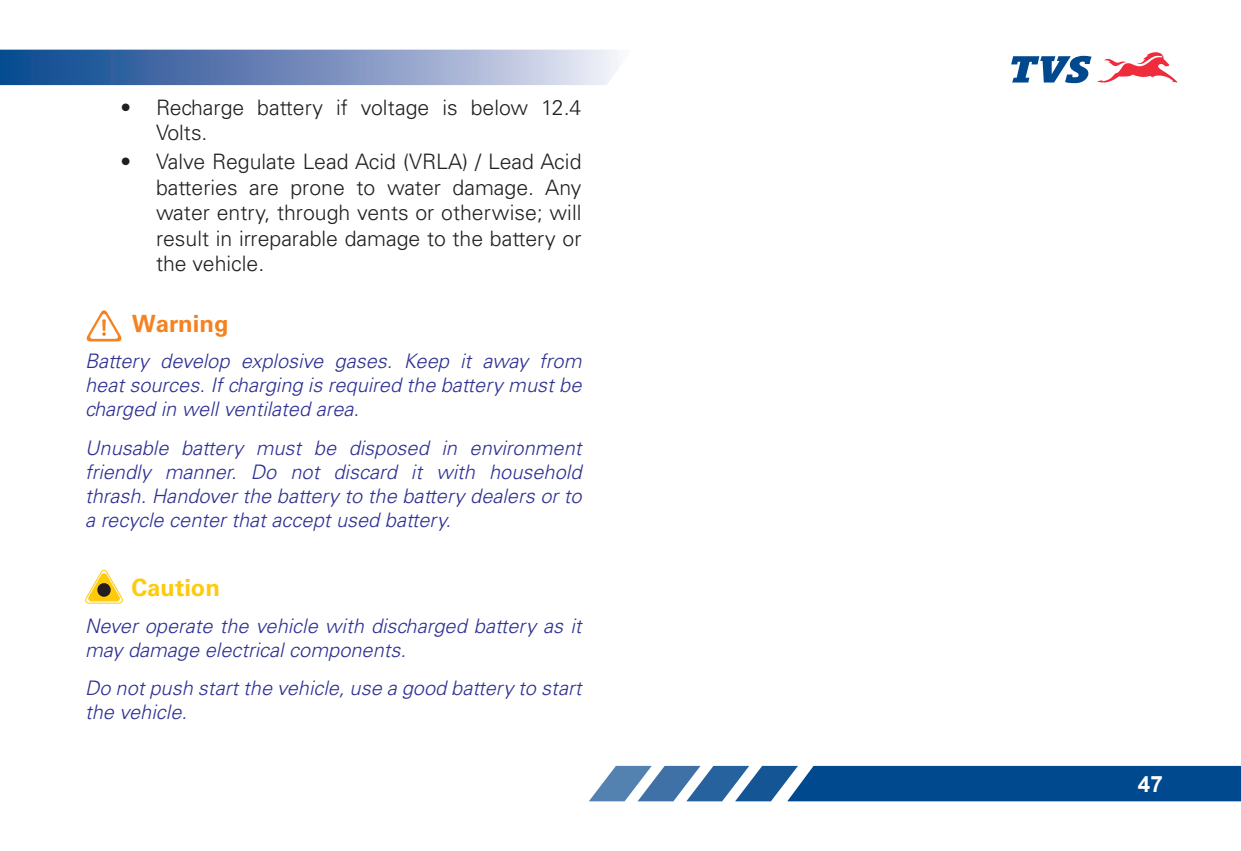
<style>
.page{position:relative;width:1241px;height:851px;background:#fff}
.page>*{position:absolute;margin:0;border:0;box-sizing:border-box;transform-origin:0 0}
.t1{font:300 23.75px "Univers";color:#feca0a}
.t2{font:300 23.75px "Univers";color:#f58220}
.t3{font:700 22.5px "Arial";color:#fff}
.t4{font:300 21.25px/25.5px "Univers LT Std";color:#231f20}
.Paragraph_Style_2{font:italic 300 20px/24px "Univers LT Std";color:#2e3092}
</style>
<div class="page">
<svg style="left:1011px;top:52px;width:165px;height:32px"></svg>
<svg style="left:0;top:50px;width:618px;height:35px;background:#7691be"></svg>
<svg style="left:589px;top:765px;width:651px;height:36px;background:#2c67a0"></svg>
<svg style="left:85px;top:569px;width:38px;height:34px"></svg>
<div style="left:97px;top:583px;width:14px;height:13px;background:#231f20;border-radius:50%"></div>
<svg style="left:86px;top:310px;width:36px;height:31px"></svg>
<p class="t4" style="left:156px;top:94px;width:427px;text-indent:-35px">• Recharge battery if voltage is below 12.4<br>Volts.</p>
<p class="t4" style="left:156px;top:149px;width:427px;text-align:justify;text-indent:-35px">• Valve Regulate Lead Acid (VRLA) / Lead Acid batteries are prone to water damage. Any water entry, through vents or otherwise; will result in irreparable damage to the battery or the vehicle.</p>
<p class="t2" style="left:132px;top:315px;width:98px">Warning</p>
<p class="Paragraph_Style_2" style="left:85px;top:349px;width:498px;text-align:justify">Battery develop explosive gases. Keep it away from heat sources. If charging is required the battery must be charged in well ventilated area.</p>
<p class="Paragraph_Style_2" style="left:85px;top:436px;width:498px;text-align:justify">Unusable battery must be disposed in environment friendly manner. Do not discard it with household thrash. Handover the battery to the battery dealers or to a recycle center that accept used battery.</p>
<p class="t1" style="left:131px;top:578px;width:90px">Caution</p>
<p class="Paragraph_Style_2" style="left:85px;top:614px;width:498px">Never operate the vehicle with discharged battery as it may damage electrical components.</p>
<p class="Paragraph_Style_2" style="left:85px;top:676px;width:498px">Do not push start the vehicle, use a good battery to start the vehicle.</p>
<p class="t3" style="left:1137px;top:768px;width:27px">47</p>
</div>
